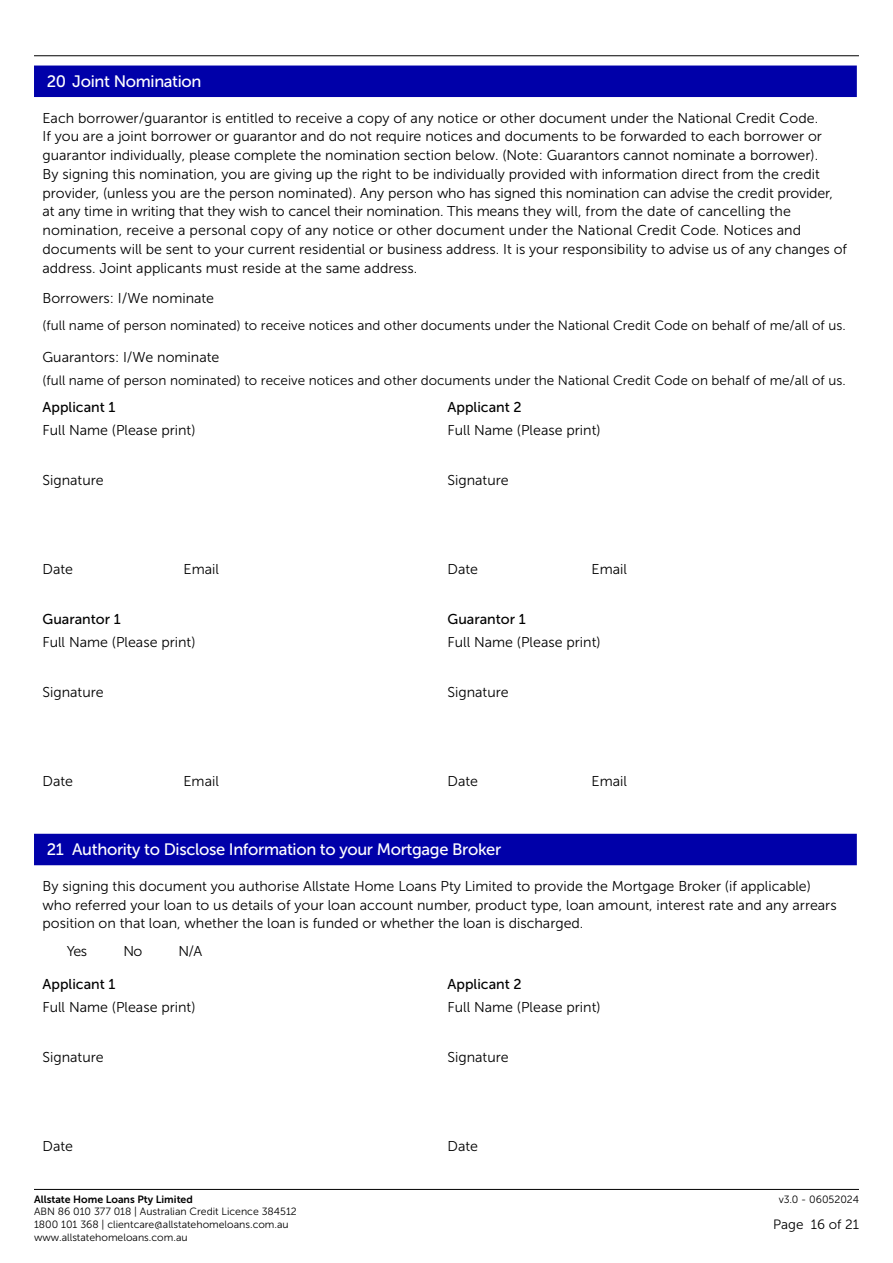
<style>
.page{position:relative;width:893px;height:1263px;background:#fff}
.page>*{position:absolute;margin:0;border:0;box-sizing:border-box;transform-origin:0 0}
.t1{font:16.5px "Museo Sans 500";letter-spacing:-.02em;color:#fff}
.t2{font:14.25px/18.8px "Museo Sans 300";color:#000}
.t3{font:14.25px "Museo Sans 500";color:#000}
.t4{font:13.5px "Museo Sans 300";color:#000}
.t5{font:10.5px/12.6px "Museo Sans 300";color:#000}
.t6{font:10.5px "Museo Sans 700";color:#000}
</style>
<div class="page">
<hr style="left:34px;top:55px;width:825px;height:1px;background:#000">
<hr style="left:34px;top:1189px;width:825px;height:1px;background:#000">
<div style="left:34px;top:66px;width:823px;height:31px;background:#0000a9"></div>
<div style="left:34px;top:834px;width:823px;height:31px;background:#0000a9"></div>
<p class="t1" style="left:47px;top:72px;width:156px">20 Joint Nomination</p>
<p class="t2" style="left:43px;top:108px;width:806px">Each borrower/guarantor is entitled to receive a copy of any notice or other document under the National Credit Code.<br>If you are a joint borrower or guarantor and do not require notices and documents to be forwarded to each borrower or guarantor individually, please complete the nomination section below. (Note: Guarantors cannot nominate a borrower).<br>By signing this nomination, you are giving up the right to be individually provided with information direct from the credit provider, (unless you are the person nominated). Any person who has signed this nomination can advise the credit provider, at any time in writing that they wish to cancel their nomination. This means they will, from the date of cancelling the nomination, receive a personal copy of any notice or other document under the National Credit Code. Notices and documents will be sent to your current residential or business address. It is your responsibility to advise us of any changes of address. Joint applicants must reside at the same address.</p>
<p class="t2" style="left:43px;top:289px;width:173px">Borrowers: I/We nominate</p>
<p class="t4" style="left:43px;top:318px;width:805px">(full name of person nominated) to receive notices and other documents under the National Credit Code on behalf of me/all of us.</p>
<p class="t2" style="left:43px;top:348px;width:178px">Guarantors: I/We nominate</p>
<p class="t4" style="left:43px;top:373px;width:805px">(full name of person nominated) to receive notices and other documents under the National Credit Code on behalf of me/all of us.</p>
<p class="t3" style="left:43px;top:399px;width:75px">Applicant 1</p>
<p class="t3" style="left:448px;top:399px;width:76px">Applicant 2</p>
<p class="t2" style="left:43px;top:421px;width:155px">Full Name (Please print)</p>
<p class="t2" style="left:448px;top:421px;width:155px">Full Name (Please print)</p>
<p class="t2" style="left:43px;top:471px;width:63px">Signature</p>
<p class="t2" style="left:448px;top:471px;width:63px">Signature</p>
<p class="t2" style="left:43px;top:559px;width:32px">Date</p>
<p class="t2" style="left:184px;top:559px;width:37px">Email</p>
<p class="t2" style="left:448px;top:559px;width:32px">Date</p>
<p class="t2" style="left:592px;top:559px;width:37px">Email</p>
<p class="t3" style="left:43px;top:611px;width:80px">Guarantor 1</p>
<p class="t3" style="left:448px;top:611px;width:80px">Guarantor 1</p>
<p class="t2" style="left:43px;top:633px;width:155px">Full Name (Please print)</p>
<p class="t2" style="left:448px;top:633px;width:155px">Full Name (Please print)</p>
<p class="t2" style="left:43px;top:683px;width:63px">Signature</p>
<p class="t2" style="left:448px;top:683px;width:63px">Signature</p>
<p class="t2" style="left:43px;top:771px;width:32px">Date</p>
<p class="t2" style="left:184px;top:771px;width:37px">Email</p>
<p class="t2" style="left:448px;top:771px;width:32px">Date</p>
<p class="t2" style="left:592px;top:771px;width:37px">Email</p>
<p class="t1" style="left:47px;top:840px;width:456px">21 Authority to Disclose Information to your Mortgage Broker</p>
<p class="t2" style="left:43px;top:877px;width:796px">By signing this document you authorise Allstate Home Loans Pty Limited to provide the Mortgage Broker (if applicable) who referred your loan to us details of your loan account number, product type, loan amount, interest rate and any arrears position on that loan, whether the loan is funded or whether the loan is discharged.</p>
<p class="t2" style="left:67px;top:941px;width:22px">Yes</p>
<p class="t2" style="left:123px;top:941px;width:20px">No</p>
<p class="t2" style="left:178px;top:941px;width:25px">N/A</p>
<p class="t3" style="left:43px;top:976px;width:75px">Applicant 1</p>
<p class="t3" style="left:448px;top:976px;width:76px">Applicant 2</p>
<p class="t2" style="left:43px;top:997px;width:155px">Full Name (Please print)</p>
<p class="t2" style="left:448px;top:997px;width:155px">Full Name (Please print)</p>
<p class="t2" style="left:43px;top:1048px;width:63px">Signature</p>
<p class="t2" style="left:448px;top:1048px;width:63px">Signature</p>
<p class="t2" style="left:43px;top:1136px;width:32px">Date</p>
<p class="t2" style="left:448px;top:1136px;width:32px">Date</p>
<p class="t6" style="left:34px;top:1193px;width:160px">Allstate Home Loans Pty Limited</p>
<p class="t5" style="left:779px;top:1193px;width:82px">v3.0 - 06052024</p>
<p class="t5" style="left:34px;top:1205px;width:264px">ABN 86 010 377 018 | Australian Credit Licence 384512<br>1800 101 368 | clientcare@allstatehomeloans.com.au www.allstatehomeloans.com.au</p>
<p class="t4" style="left:773px;top:1217px;width:87px">Page 16 of 21</p>
</div>
